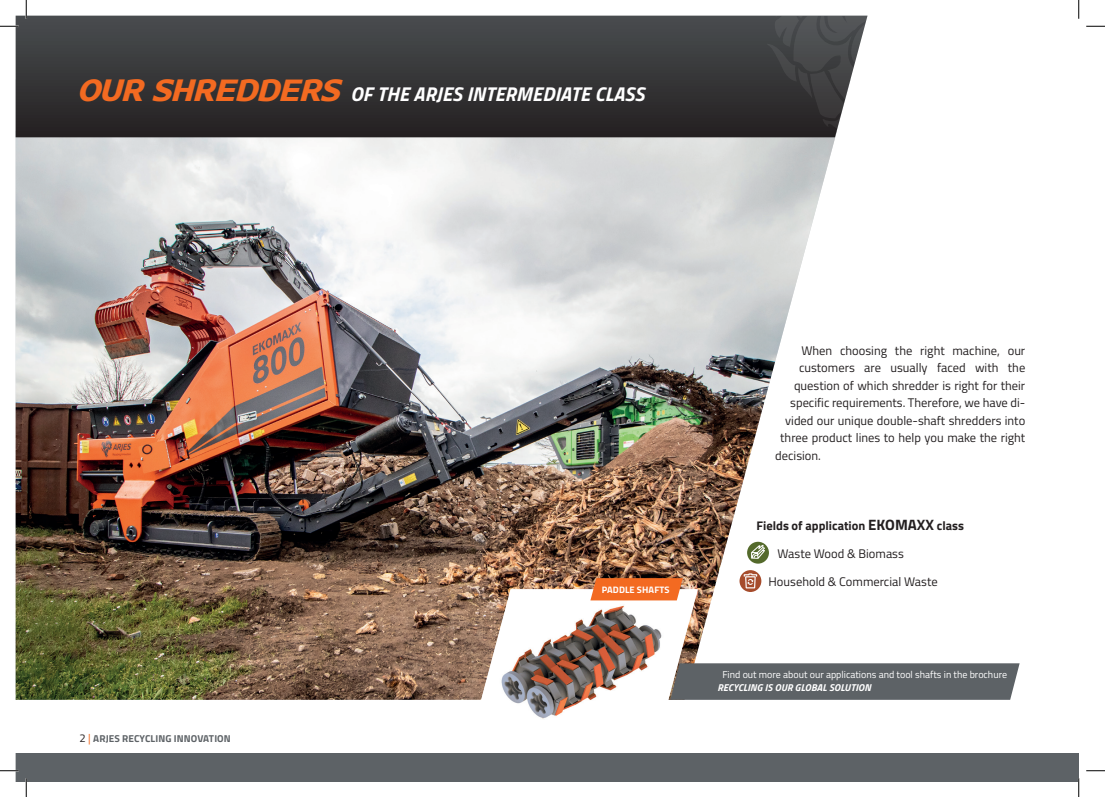
<style>
.page{position:relative;width:1105px;height:797px;background:#fff}
.page>*{position:absolute;margin:0;border:0;box-sizing:border-box;transform-origin:0 0}
.t1{font:italic 700 20px "Titillium";letter-spacing:.01em;color:#fff}
.t2{font:12.5px "Titillium";color:#231f20}
.t3{font:700 12.5px "Titillium";color:#231f20}
.t4{font:10px "Titillium";color:#fff}
.t5{font:italic 700 10px "Titillium";letter-spacing:.01em;color:#fff}
.t6{font:700 10px "Titillium";letter-spacing:.01em;color:#5d6266}
.t7{font:700 9.38px "Titillium";letter-spacing:.01em;color:#fff}
.s1{font-family:"Palo Alto";font-weight:400;font-size:30px;color:#f36a21}
.s2{font-weight:400;font-size:11.25px;color:#231f20}
.s3{font-weight:400;font-size:11.25px;color:#f36a21}
.s4{font-size:15px}
</style>
<div class="page">
<img style="left:16px;top:137px;width:820px;height:562px">
<svg style="left:16px;top:16px;width:821px;height:121px;background:#363637"></svg>
<svg style="left:767px;top:16px;width:100px;height:114px;background:#5a5a5c"></svg>
<svg style="left:745px;top:540px;width:25px;height:25px"></svg>
<div style="left:744px;top:538px;width:28px;height:29px;border:3px solid #fff;border-radius:50%"></div>
<svg style="left:751px;top:544px;width:14px;height:15px"></svg>
<svg style="left:738px;top:568px;width:25px;height:25px"></svg>
<div style="left:736px;top:567px;width:29px;height:28px;border:3px solid #fff;border-radius:50%"></div>
<svg style="left:474px;top:573px;width:546px;height:146px"></svg>
<svg style="left:0;top:25px;width:19px;height:2px"></svg>
<svg style="left:1086px;top:25px;width:19px;height:2px"></svg>
<svg style="left:1086px;top:770px;width:19px;height:1px"></svg>
<svg style="left:25px;top:0;width:2px;height:19px"></svg>
<svg style="left:1078px;top:0;width:1px;height:19px"></svg>
<svg style="left:0;top:753px;width:1079px;height:44px"></svg>
<h1 class="t1" style="left:79px;top:78px;width:567px"><span class="s1">OUR SHREDDERS</span> OF THE ARJES INTERMEDIATE CLASS</h1>
<p class="t6" style="left:79px;top:731px;width:153px"><span class="s2">2</span> <span class="s3">|</span> ARJES RECYCLING INNOVATION</p>
<p class="t7" style="left:602px;top:582px;width:69px">PADDLE SHAFTS</p>
<p class="t2" style="left:801px;top:341px;width:225px">When choosing the right machine, our</p>
<p class="t2" style="left:799px;top:358px;width:228px">customers are usually faced with the</p>
<p class="t2" style="left:794px;top:376px;width:233px">question of which shredder is right for their</p>
<p class="t2" style="left:790px;top:393px;width:236px">specific requirements. Therefore, we have di-</p>
<p class="t2" style="left:785px;top:411px;width:241px">vided our unique double-shaft shredders into</p>
<p class="t2" style="left:780px;top:428px;width:247px">three product lines to help you make the right</p>
<p class="t2" style="left:775px;top:446px;width:47px">decision.</p>
<p class="t3" style="left:756px;top:516px;width:209px">Fields of application <span class="s4">EKOMAXX</span> class</p>
<p class="t2" style="left:777px;top:544px;width:128px">Waste Wood &amp; Biomass</p>
<p class="t2" style="left:769px;top:572px;width:171px">Household &amp; Commercial Waste</p>
<p class="t4" style="left:722px;top:667px;width:286px">Find out more about our applications and tool shafts in the brochure</p>
<p class="t5" style="left:717px;top:679px;width:155px">RECYCLING IS OUR GLOBAL SOLUTION</p>
</div>
